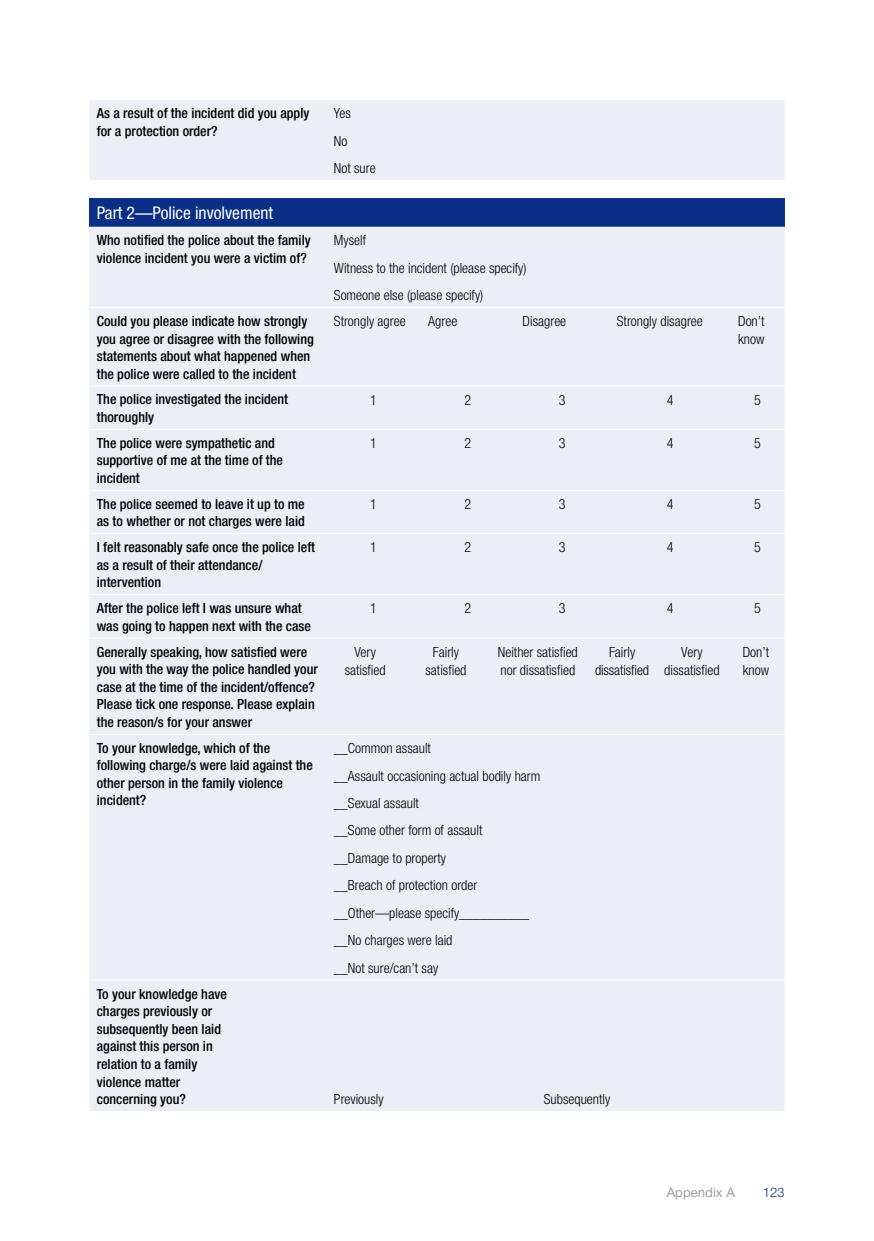
<style>
.page{position:relative;width:874px;height:1241px;background:#fff}
.page>*{position:absolute;margin:0;border:0;box-sizing:border-box;transform-origin:0 0}
.Table_H1{font:condensed 17.5px "Helvetica Neue LT";color:#fff}
.Table_body{font:500 condensed 14px/17.5px "Helvetica Neue LT";color:#000}
.Table_body-2{font:300 condensed 14px/17.5px "Helvetica Neue LT";color:#000;text-align:center}
.t1{font:13.12px "Helvetica Neue LT";color:#9c9e9f}
.t2{font:300 13.12px "Helvetica Neue LT";color:#0a2f85}
</style>
<div class="page">
<div style="left:89px;top:100px;width:695px;height:80px;background:#ebeef5"></div>
<div style="left:89px;top:198px;width:695px;height:29px;background:#0a2f85"></div>
<div style="left:89px;top:227px;width:695px;height:410px;background:#ebeef5"></div>
<hr style="left:89px;top:307px;width:237px;height:1px;background:#fff">
<hr style="left:326px;top:307px;width:94px;height:1px;background:#fff">
<hr style="left:420px;top:307px;width:95px;height:1px;background:#fff">
<hr style="left:515px;top:307px;width:94px;height:1px;background:#fff">
<hr style="left:609px;top:307px;width:121px;height:1px;background:#fff">
<hr style="left:730px;top:307px;width:54px;height:1px;background:#fff">
<hr style="left:89px;top:385px;width:237px;height:1px;background:#fff">
<hr style="left:326px;top:385px;width:94px;height:1px;background:#fff">
<hr style="left:420px;top:385px;width:95px;height:1px;background:#fff">
<hr style="left:515px;top:385px;width:94px;height:1px;background:#fff">
<hr style="left:609px;top:385px;width:121px;height:1px;background:#fff">
<hr style="left:730px;top:385px;width:54px;height:1px;background:#fff">
<hr style="left:89px;top:429px;width:237px;height:1px;background:#fff">
<hr style="left:326px;top:429px;width:94px;height:1px;background:#fff">
<hr style="left:420px;top:429px;width:95px;height:1px;background:#fff">
<hr style="left:515px;top:429px;width:94px;height:1px;background:#fff">
<hr style="left:609px;top:429px;width:121px;height:1px;background:#fff">
<hr style="left:730px;top:429px;width:54px;height:1px;background:#fff">
<hr style="left:89px;top:490px;width:237px;height:1px;background:#fff">
<hr style="left:326px;top:490px;width:94px;height:1px;background:#fff">
<hr style="left:420px;top:490px;width:95px;height:1px;background:#fff">
<hr style="left:515px;top:490px;width:94px;height:1px;background:#fff">
<hr style="left:609px;top:490px;width:121px;height:1px;background:#fff">
<hr style="left:730px;top:490px;width:54px;height:1px;background:#fff">
<hr style="left:89px;top:533px;width:237px;height:1px;background:#fff">
<hr style="left:326px;top:533px;width:94px;height:1px;background:#fff">
<hr style="left:420px;top:533px;width:95px;height:1px;background:#fff">
<hr style="left:515px;top:533px;width:94px;height:1px;background:#fff">
<hr style="left:609px;top:533px;width:121px;height:1px;background:#fff">
<hr style="left:730px;top:533px;width:54px;height:1px;background:#fff">
<hr style="left:89px;top:594px;width:237px;height:1px;background:#fff">
<hr style="left:326px;top:594px;width:94px;height:1px;background:#fff">
<hr style="left:420px;top:594px;width:95px;height:1px;background:#fff">
<hr style="left:515px;top:594px;width:94px;height:1px;background:#fff">
<hr style="left:609px;top:594px;width:121px;height:1px;background:#fff">
<hr style="left:730px;top:594px;width:54px;height:1px;background:#fff">
<div style="left:89px;top:638px;width:695px;height:341px;background:#ebeef5"></div>
<hr style="left:89px;top:734px;width:237px;height:1px;background:#fff">
<hr style="left:326px;top:734px;width:77px;height:1px;background:#fff">
<hr style="left:403px;top:734px;width:85px;height:1px;background:#fff">
<hr style="left:488px;top:734px;width:99px;height:1px;background:#fff">
<hr style="left:587px;top:734px;width:69px;height:1px;background:#fff">
<hr style="left:656px;top:734px;width:71px;height:1px;background:#fff">
<hr style="left:727px;top:734px;width:57px;height:1px;background:#fff">
<div style="left:89px;top:980px;width:695px;height:130px;background:#ebeef5"></div>
<svg style="left:720px;top:1110px;width:64px;height:1px"></svg>
<p class="Table_body" style="left:97px;top:104px;width:214px">As a result of the incident did you apply for a protection order?</p>
<p class="Table_body-2" style="left:334px;top:104px;width:18px">Yes</p>
<p class="Table_body-2" style="left:334px;top:132px;width:15px">No</p>
<p class="Table_body-2" style="left:334px;top:159px;width:43px">Not sure</p>
<p class="Table_H1" style="left:97px;top:203px;width:178px">Part 2—Police involvement</p>
<p class="Table_body" style="left:97px;top:231px;width:215px">Who notified the police about the family violence incident you were a victim of?</p>
<p class="Table_body-2" style="left:334px;top:231px;width:34px">Myself</p>
<p class="Table_body-2" style="left:334px;top:259px;width:194px">Witness to the incident (please specify)</p>
<p class="Table_body-2" style="left:334px;top:286px;width:151px">Someone else (please specify)</p>
<p class="Table_body" style="left:97px;top:312px;width:218px">Could you please indicate how strongly you agree or disagree with the following statements about what happened when the police were called to the incident</p>
<p class="Table_body-2" style="left:334px;top:312px;width:73px">Strongly agree</p>
<p class="Table_body-2" style="left:428px;top:312px;width:31px">Agree</p>
<p class="Table_body-2" style="left:522px;top:312px;width:45px">Disagree</p>
<p class="Table_body-2" style="left:616px;top:312px;width:87px">Strongly disagree</p>
<p class="Table_body-2" style="left:737px;top:312px;width:28px;text-align:left">Don’t know</p>
<p class="Table_body" style="left:97px;top:390px;width:192px">The police investigated the incident thoroughly</p>
<p class="Table_body-2" style="left:370px;top:391px;width:8px">1</p>
<p class="Table_body-2" style="left:464px;top:391px;width:8px">2</p>
<p class="Table_body-2" style="left:558px;top:391px;width:8px">3</p>
<p class="Table_body-2" style="left:666px;top:391px;width:8px">4</p>
<p class="Table_body-2" style="left:754px;top:391px;width:8px">5</p>
<p class="Table_body" style="left:97px;top:434px;width:188px">The police were sympathetic and supportive of me at the time of the incident</p>
<p class="Table_body-2" style="left:370px;top:434px;width:8px">1</p>
<p class="Table_body-2" style="left:464px;top:434px;width:8px">2</p>
<p class="Table_body-2" style="left:558px;top:434px;width:8px">3</p>
<p class="Table_body-2" style="left:666px;top:434px;width:8px">4</p>
<p class="Table_body-2" style="left:754px;top:434px;width:8px">5</p>
<p class="Table_body" style="left:97px;top:495px;width:209px">The police seemed to leave it up to me as to whether or not charges were laid</p>
<p class="Table_body-2" style="left:370px;top:495px;width:8px">1</p>
<p class="Table_body-2" style="left:464px;top:495px;width:8px">2</p>
<p class="Table_body-2" style="left:558px;top:495px;width:8px">3</p>
<p class="Table_body-2" style="left:666px;top:495px;width:8px">4</p>
<p class="Table_body-2" style="left:754px;top:495px;width:8px">5</p>
<p class="Table_body" style="left:97px;top:538px;width:220px">I felt reasonably safe once the police left as a result of their attendance/ intervention</p>
<p class="Table_body-2" style="left:370px;top:538px;width:8px">1</p>
<p class="Table_body-2" style="left:464px;top:538px;width:8px">2</p>
<p class="Table_body-2" style="left:558px;top:538px;width:8px">3</p>
<p class="Table_body-2" style="left:666px;top:538px;width:8px">4</p>
<p class="Table_body-2" style="left:754px;top:538px;width:8px">5</p>
<p class="Table_body" style="left:97px;top:599px;width:216px">After the police left I was unsure what was going to happen next with the case</p>
<p class="Table_body-2" style="left:370px;top:599px;width:8px">1</p>
<p class="Table_body-2" style="left:464px;top:599px;width:8px">2</p>
<p class="Table_body-2" style="left:558px;top:599px;width:8px">3</p>
<p class="Table_body-2" style="left:666px;top:599px;width:8px">4</p>
<p class="Table_body-2" style="left:754px;top:599px;width:8px">5</p>
<p class="Table_body" style="left:97px;top:643px;width:222px">Generally speaking, how satisfied were you with the way the police handled your case at the time of the incident/offence?<br>Please tick one response. Please explain the reason/s for your answer</p>
<p class="Table_body-2" style="left:344px;top:643px;width:43px">Very satisfied</p>
<p class="Table_body-2" style="left:425px;top:643px;width:43px">Fairly satisfied</p>
<p class="Table_body-2" style="left:497px;top:643px;width:81px;text-align:left">Neither satisfied nor dissatisfied</p>
<p class="Table_body-2" style="left:594px;top:643px;width:55px">Fairly dissatisfied</p>
<p class="Table_body-2" style="left:664px;top:643px;width:57px">Very dissatisfied</p>
<p class="Table_body-2" style="left:742px;top:643px;width:28px;text-align:left">Don’t know</p>
<p class="Table_body" style="left:97px;top:739px;width:217px">To your knowledge, which of the following charge/s were laid against the other person in the family violence incident?</p>
<p class="Table_body-2" style="left:334px;top:739px;width:98px">__Common assault</p>
<p class="Table_body-2" style="left:334px;top:766px;width:208px">__Assault occasioning actual bodily harm</p>
<p class="Table_body-2" style="left:334px;top:794px;width:86px">__Sexual assault</p>
<p class="Table_body-2" style="left:334px;top:821px;width:150px">__Some other form of assault</p>
<p class="Table_body-2" style="left:334px;top:848px;width:114px">__Damage to property</p>
<p class="Table_body-2" style="left:334px;top:876px;width:145px">__Breach of protection order</p>
<p class="Table_body-2" style="left:334px;top:903px;width:197px">__Other—please specify__________</p>
<p class="Table_body-2" style="left:334px;top:931px;width:120px">__No charges were laid</p>
<p class="Table_body-2" style="left:334px;top:958px;width:106px">__Not sure/can’t say</p>
<p class="Table_body" style="left:97px;top:984px;width:131px">To your knowledge have charges previously or subsequently been laid against this person in relation to a family violence matter concerning you?</p>
<p class="Table_body-2" style="left:334px;top:1089px;width:51px">Previously</p>
<p class="Table_body-2" style="left:543px;top:1089px;width:68px">Subsequently</p>
<p class="t1" style="left:666px;top:1183px;width:70px">Appendix A</p>
<p class="t2" style="left:762px;top:1183px;width:23px">123</p>
</div>
